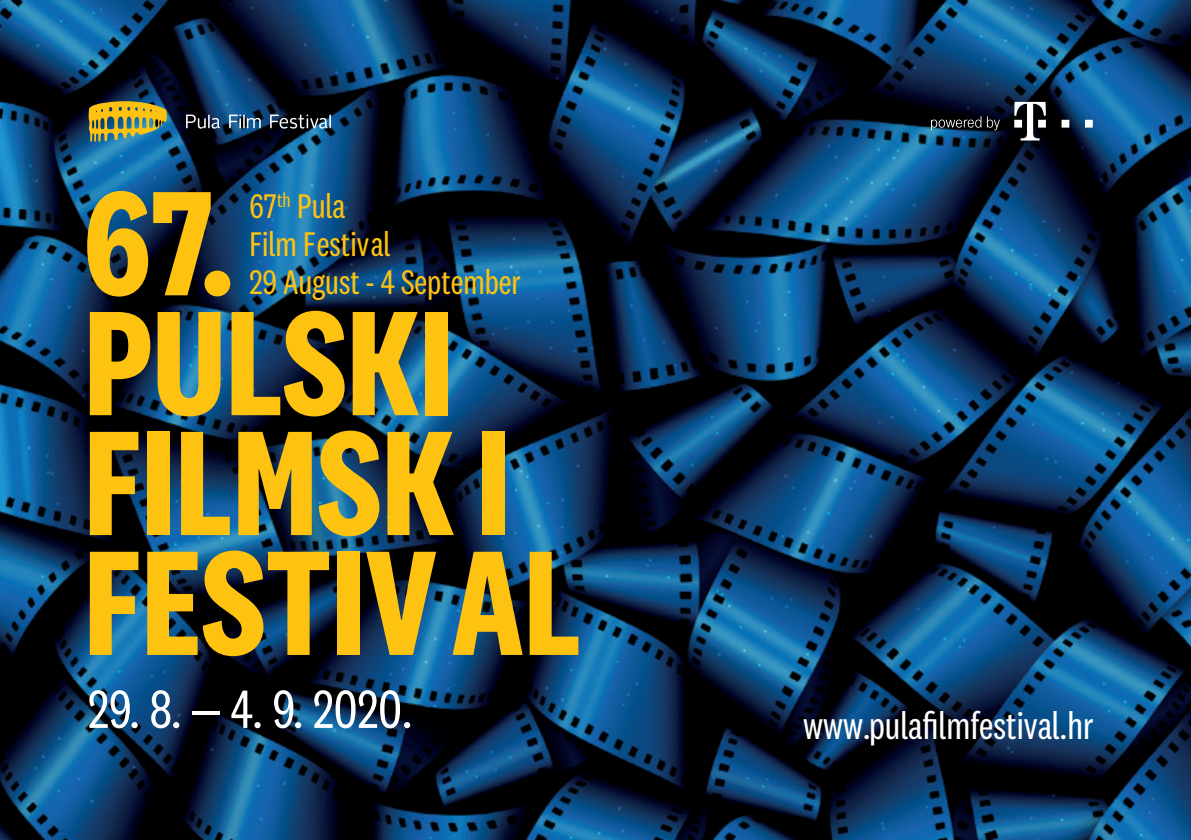
<style>
.page{position:relative;width:1191px;height:840px;background:#fff}
.page>*{position:absolute;margin:0;border:0;box-sizing:border-box;transform-origin:0 0}
.t1{font:700 154.4px/119.8px "National 2 Condensed";color:#fec210}
.t2{font:55.8px "National 2 Condensed";color:#fff}
.t3{font:39.6px "National 2 Condensed";color:#fff}
.t4{font:35.4px/37.6px "National 2 Condensed";color:#fec210}
</style>
<div class="page">
<img style="left:0;top:0;width:1191px;height:839px">
<svg style="left:88px;top:101px;width:79px;height:41px;background:#999647"></svg>
<svg style="left:270px;top:114px;width:61px;height:14px"></svg>
<svg style="left:186px;top:114px;width:34px;height:14px"></svg>
<svg style="left:229px;top:114px;width:32px;height:14px"></svg>
<svg style="left:931px;top:102px;width:161px;height:38px;background:#263649"></svg>
<h1 class="t1" style="left:84px;top:182px;width:498px">67.<br>PULSKI<br>FILMSK I<br>FESTIVAL</h1>
<h2 class="t2" style="left:88px;top:679px;width:326px">29. 8. — 4. 9. 2020.</h2>
<p class="t4" style="left:249px;top:187px;width:273px">67<sup>th</sup> Pula<br>Film Festival<br>29 August - 4 September</p>
<p class="t3" style="left:803px;top:704px;width:292px">www.pulafilmfestival.hr</p>
</div>
